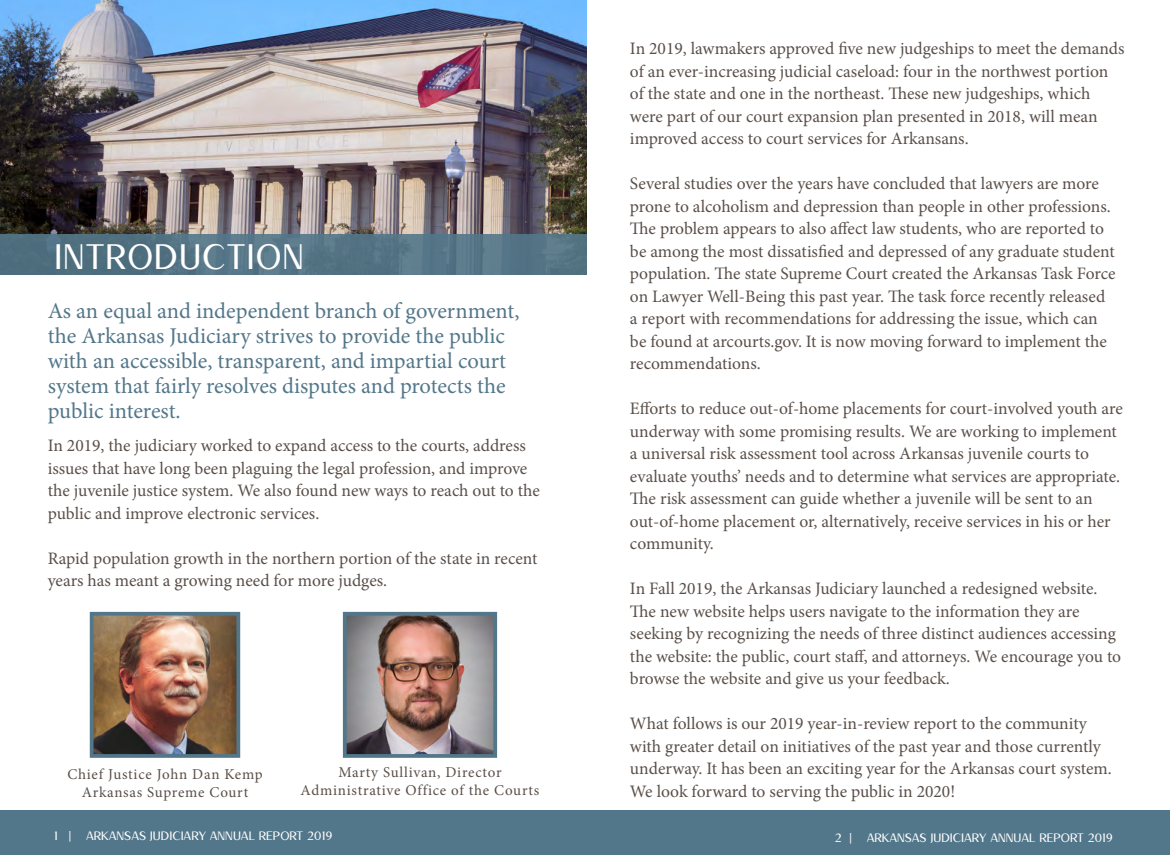
<style>
.page{position:relative;width:1170px;height:855px;background:#fff}
.page>*{position:absolute;margin:0;border:0;box-sizing:border-box;transform-origin:0 0}
.t1{font:36.25px "Almond";letter-spacing:.03em;color:#fff}
.t2{font:22.5px/25px "Minion Pro";letter-spacing:-.005em;color:#53778a}
.t3{font:17.5px/22.5px "Minion Pro";letter-spacing:-.005em;color:#5a4f49}
.t4{font:15px "Minion Pro";letter-spacing:.05em;color:#5a4f49}
.t5{font:12.5px "Almond";color:#fff;scale:1.04 1}
</style>
<div class="page">
<img style="left:0;top:0;width:586px;height:235px">
<div style="left:0;top:810px;width:1170px;height:45px;background:#53778a"></div>
<img style="left:95px;top:617px;width:140px;height:136px">
<div style="left:90px;top:612px;width:150px;height:146px;border:4px solid #53778a"></div>
<img style="left:348px;top:617px;width:144px;height:136px">
<div style="left:343px;top:612px;width:154px;height:146px;border:4px solid #53778a"></div>
<div style="left:0;top:235px;width:586px;height:40px;background:#53778a"></div>
<p class="t1" style="left:54px;top:239px;width:252px">INTRODUCTION</p>
<p class="t2" style="left:48px;top:298px;width:473px">As an equal and independent branch of government, the Arkansas Judiciary strives to provide the public with an accessible, transparent, and impartial court system that fairly resolves disputes and protects the public interest.</p>
<p class="t3" style="left:48px;top:435px;width:494px">In 2019, the judiciary worked to expand access to the courts, address issues that have long been plaguing the legal profession, and improve the juvenile justice system. We also found new ways to reach out to the public and improve electronic services.</p>
<p class="t3" style="left:48px;top:547px;width:491px">Rapid population growth in the northern portion of the state in recent years has meant a growing need for more judges.</p>
<p class="t4" style="left:67px;top:764px;width:197px">Chief Justice John Dan Kemp</p>
<p class="t4" style="left:82px;top:782px;width:168px">Arkansas Supreme Court</p>
<p class="t4" style="left:338px;top:763px;width:165px">Marty Sullivan, Director</p>
<p class="t4" style="left:301px;top:781px;width:240px">Administrative Office of the Courts</p>
<p class="t3" style="left:630px;top:37px;width:496px">In 2019, lawmakers approved five new judgeships to meet the demands of an ever-increasing judicial caseload: four in the northwest portion of the state and one in the northeast. These new judgeships, which were part of our court expansion plan presented in 2018, will mean improved access to court services for Arkansans.</p>
<p class="t3" style="left:630px;top:172px;width:487px">Several studies over the years have concluded that lawyers are more prone to alcoholism and depression than people in other professions.<br>The problem appears to also affect law students, who are reported to be among the most dissatisfied and depressed of any graduate student population. The state Supreme Court created the Arkansas Task Force on Lawyer Well-Being this past year. The task force recently released a report with recommendations for addressing the issue, which can be found at arcourts.gov. It is now moving forward to implement the recommendations.</p>
<p class="t3" style="left:630px;top:397px;width:494px">Efforts to reduce out-of-home placements for court-involved youth are underway with some promising results. We are working to implement a universal risk assessment tool across Arkansas juvenile courts to evaluate youths’ needs and to determine what services are appropriate.<br>The risk assessment can guide whether a juvenile will be sent to an out-of-home placement or, alternatively, receive services in his or her community.</p>
<p class="t3" style="left:630px;top:577px;width:493px">In Fall 2019, the Arkansas Judiciary launched a redesigned website.<br>The new website helps users navigate to the information they are seeking by recognizing the needs of three distinct audiences accessing the website: the public, court staff, and attorneys. We encourage you to browse the website and give us your feedback.</p>
<p class="t3" style="left:630px;top:712px;width:483px">What follows is our 2019 year-in-review report to the community with greater detail on initiatives of the past year and those currently underway. It has been an exciting year for the Arkansas court system.<br>We look forward to serving the public in 2020!</p>
<p class="t5" style="left:54px;top:830px;width:269px">1 | ARKANSAS JUDICIARY ANNUAL REPORT 2019</p>
<p class="t5" style="left:835px;top:831px;width:269px">2 | ARKANSAS JUDICIARY ANNUAL REPORT 2019</p>
</div>
